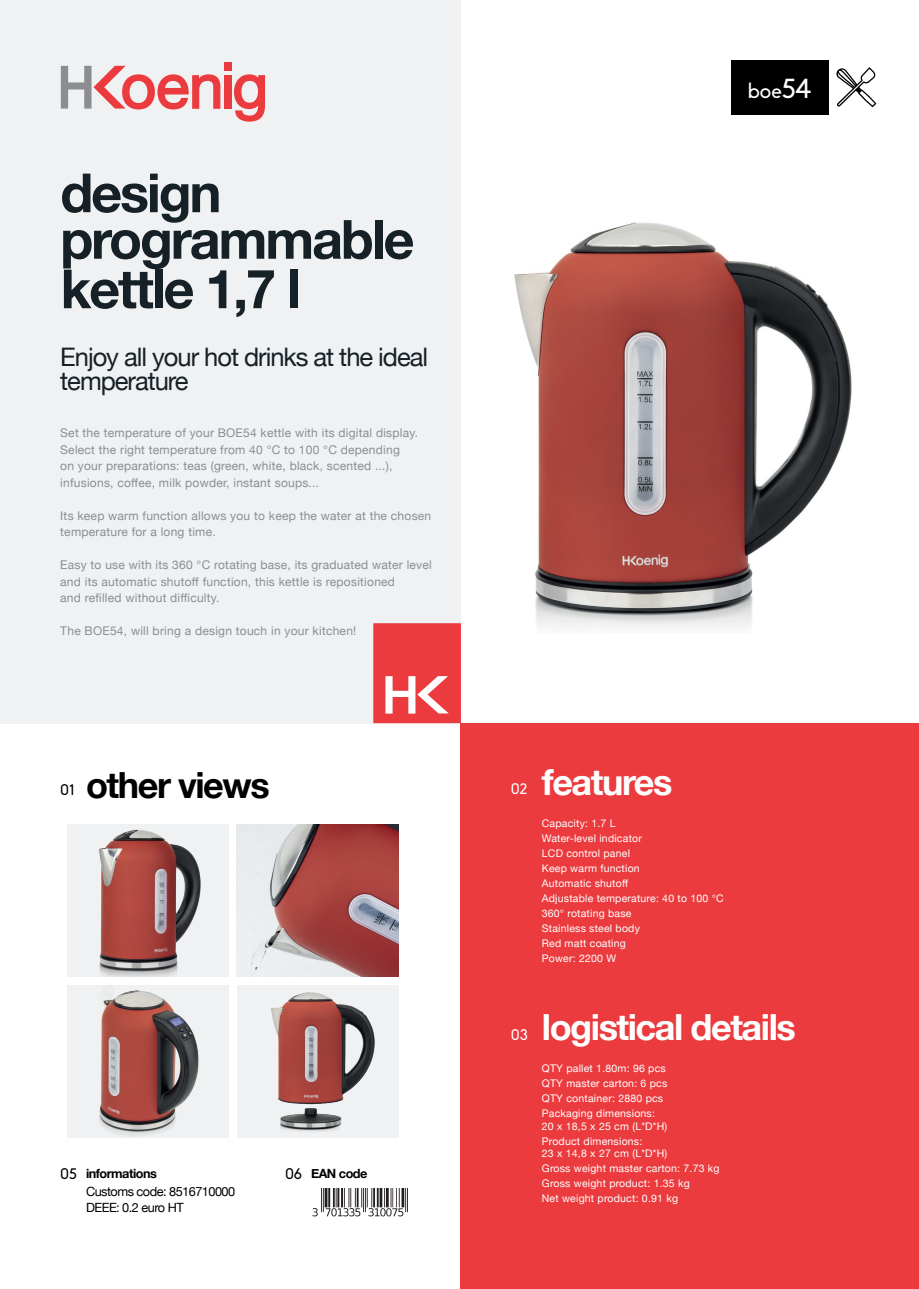
<style>
.page{position:relative;width:919px;height:1289px;background:#fff}
.page>*{position:absolute;margin:0;border:0;box-sizing:border-box;transform-origin:0 0}
.t1{font:700 54px/48px "Helvetica Neue";letter-spacing:-.04em;color:#162027}
.t2{font:700 36px "Helvetica Neue";letter-spacing:-.04em;color:#fff}
.t3{font:700 36px "Helvetica Neue";letter-spacing:-.04em;color:#000}
.t4{font:27px "Biko";color:#fff}
.t5{font:25.5px/24px "Helvetica Neue";letter-spacing:-.04em;color:#162027}
.t6{font:21px "Biko";color:#fff}
.t7{font:15px "Biko";color:#000}
.t8{font:15px "Biko";color:#fff}
.t9{font:12.75px/15.3px "Helvetica Neue";letter-spacing:-.04em;color:#000}
.t10{font:700 12.75px "Helvetica Neue";letter-spacing:-.04em;color:#000}
.t11{font:12px/16.5px "Helvetica Neue";letter-spacing:.02em;color:#8b8d8f}
.t12{font:10.5px/15px "Helvetica Neue";letter-spacing:.02em;color:#fff}
.s1{font-size:21px}
</style>
<div class="page">
<div style="left:0;top:0;width:461px;height:723px;background:#f0f1f2"></div>
<div style="left:461px;top:723px;width:457px;height:565px;background:#ec3b3e"></div>
<div style="left:224px;top:62px;width:7px;height:8px;background:#ec3b3e"></div>
<div style="left:224px;top:75px;width:7px;height:34px;background:#ec3b3e"></div>
<svg style="left:61px;top:66px;width:159px;height:43px"></svg>
<svg style="left:234px;top:74px;width:31px;height:48px"></svg>
<svg style="left:373px;top:623px;width:88px;height:100px;background:#ee5255"></svg>
<img style="left:312px;top:1188px;width:96px;height:28px">
<img style="left:67px;top:985px;width:162px;height:152px">
<div style="left:237px;top:985px;width:161px;height:152px;background:#f0f1f2"></div>
<img style="left:271px;top:992px;width:104px;height:140px">
<img style="left:237px;top:824px;width:161px;height:152px">
<img style="left:67px;top:824px;width:162px;height:152px">
<img style="left:514px;top:222px;width:338px;height:406px">
<svg style="left:836px;top:67px;width:40px;height:40px"></svg>
<div style="left:730px;top:60px;width:98px;height:55px;background:#000"></div>
<h1 class="t1" style="left:60px;top:170px;width:356px">design programmable kettle 1,7 l</h1>
<h3 class="t5" style="left:60px;top:346px;width:369px">Enjoy all your hot drinks at the ideal temperature</h3>
<p class="t11" style="left:60px;top:425px;width:359px">Set the temperature of your BOE54 kettle with its digital display.<br>Select the right temperature from 40 °C to 100 °C depending<br>on your preparations: teas (green, white, black, scented ...), infusions, coffee, milk powder, instant soups...</p>
<p class="t11" style="left:60px;top:507px;width:372px">Its keep warm function allows you to keep the water at the chosen temperature for a long time.</p>
<p class="t11" style="left:60px;top:557px;width:373px">Easy to use with its 360 °C rotating base, its graduated water level and its automatic shutoff function, this kettle is repositioned<br>and refilled without difficulty.</p>
<p class="t11" style="left:60px;top:623px;width:297px">The BOE54, will bring a design touch in your kitchen!</p>
<h3 class="t4" style="left:747px;top:73px;width:85px"><span class="s1">boe</span>54360</h3>
<h3 class="t6" style="left:742px;top:79px;width:47px">gfwx</h3>
<h2 class="t3" style="left:86px;top:756px;width:185px">other views</h2>
<p class="t7" style="left:60px;top:781px;width:16px">01</p>
<p class="t8" style="left:511px;top:780px;width:18px">02</p>
<h2 class="t2" style="left:541px;top:753px;width:132px">features</h2>
<p class="t12" style="left:541px;top:816px;width:183px">Capacity: 1.7 L<br>Water-level indicator<br>LCD control panel<br>Keep warm function<br>Automatic shutoff<br>Adjustable temperature: 40 to 100 °C<br>360° rotating base<br>Stainless steel body<br>Red matt coating<br>Power: 2200 W</p>
<p class="t7" style="left:60px;top:1165px;width:18px">05</p>
<p class="t7" style="left:285px;top:1165px;width:18px">06</p>
<p class="t10" style="left:86px;top:1163px;width:72px">informations</p>
<p class="t9" style="left:86px;top:1184px;width:151px">Customs code: 8516710000<br>DEEE: 0.2 euro HT</p>
<p class="t10" style="left:311px;top:1163px;width:58px">EAN code</p>
<p class="t8" style="left:511px;top:1026px;width:18px">03</p>
<h2 class="t2" style="left:541px;top:998px;width:255px">logistical details</h2>
<p class="t12" style="left:541px;top:1061px;width:127px">QTY pallet 1.80m: 96 pcs<br>QTY master carton: 6 pcs<br>QTY container: 2880 pcs<br>Packaging dimensions:</p>
<p class="t12" style="left:541px;top:1118px;width:127px">20 x 18,5 x 25 cm (L*D*H)<br>Product dimensions:</p>
<p class="t12" style="left:541px;top:1146px;width:179px">23 x 14,8 x 27 cm (L*D*H)<br>Gross weight master carton: 7.73 kg<br>Gross weight product: 1.35 kg<br>Net weight product: 0.91 kg</p>
</div>
